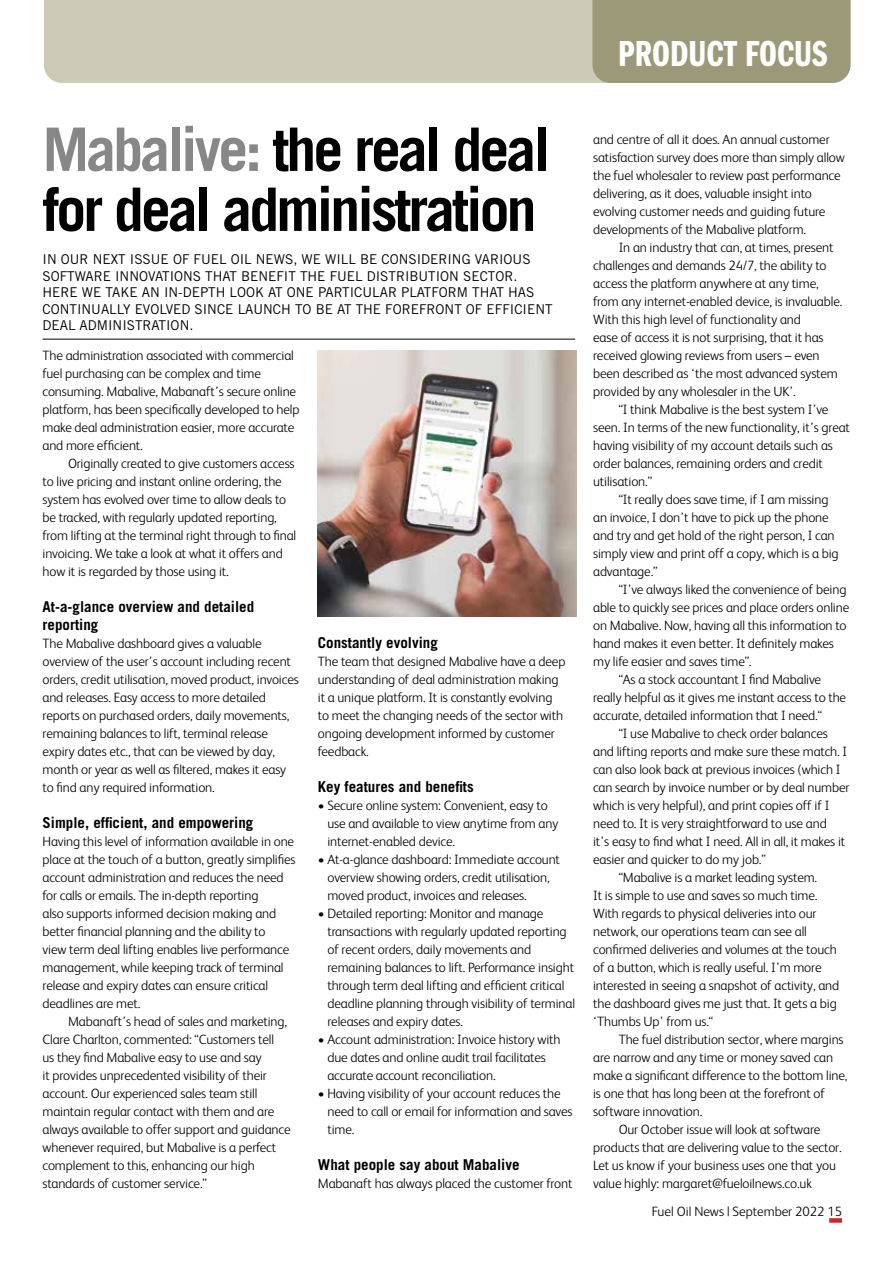
<style>
.page{position:relative;width:893px;height:1263px;background:#fff}
.page>*{position:absolute;margin:0;border:0;box-sizing:border-box;transform-origin:0 0}
.t1{font:700 60px/60px "Trade Gothic LT Std";letter-spacing:-.05em;color:#000}
.t2{font:37.5px "Franklin Gothic LT Pro Dm Cm";color:#fff}
.t3{font:700 15px/18px "Trade Gothic LT Std";color:#000}
.t4{font:300 13.5px/18px "FS Albert";letter-spacing:-.01em;color:#000}
.t5{font:13.5px/16.5px "Trade Gothic LT Std";color:#000}
.s1{color:#878787}
</style>
<div class="page">
<div style="left:829px;top:1218px;width:13px;height:5px;background:#d3232a"></div>
<hr style="left:43px;top:339px;width:532px;height:1px;background:#000">
<div style="left:44px;top:0;width:548px;height:83px;background:#ccc9b7"></div>
<div style="left:592px;top:0;width:258px;height:83px;background:#9b9977"></div>
<img style="left:318px;top:351px;width:259px;height:266px">
<h2 class="t2" style="left:618px;top:33px;width:211px">PRODUCT FOCUS</h2>
<h1 class="t1" style="left:43px;top:119px;width:509px"><span class="s1">Mabalive:</span> the real deal for deal administration</h1>
<p class="t5" style="left:43px;top:251px;width:512px">IN OUR NEXT ISSUE OF FUEL OIL NEWS, WE WILL BE CONSIDERING VARIOUS SOFTWARE INNOVATIONS THAT BENEFIT THE FUEL DISTRIBUTION SECTOR.<br>HERE WE TAKE AN IN-DEPTH LOOK AT ONE PARTICULAR PLATFORM THAT HAS CONTINUALLY EVOLVED SINCE LAUNCH TO BE AT THE FOREFRONT OF EFFICIENT DEAL ADMINISTRATION.</p>
<p class="t4" style="left:43px;top:346px;width:258px">The administration associated with commercial fuel purchasing can be complex and time consuming. Mabalive, Mabanaft’s secure online platform, has been specifically developed to help make deal administration easier, more accurate and more efficient.</p>
<p class="t4" style="left:43px;top:454px;width:255px;text-indent:26px">Originally created to give customers access to live pricing and instant online ordering, the system has evolved over time to allow deals to be tracked, with regularly updated reporting, from lifting at the terminal right through to final invoicing. We take a look at what it offers and how it is regarded by those using it.</p>
<p class="t3" style="left:43px;top:597px;width:213px">At-a-glance overview and detailed reporting</p>
<p class="t4" style="left:43px;top:634px;width:258px">The Mabalive dashboard gives a valuable overview of the user’s account including recent orders, credit utilisation, moved product, invoices and releases. Easy access to more detailed reports on purchased orders, daily movements, remaining balances to lift, terminal release expiry dates etc., that can be viewed by day, month or year as well as filtered, makes it easy to find any required information.</p>
<p class="t3" style="left:43px;top:813px;width:212px">Simple, efficient, and empowering</p>
<p class="t4" style="left:43px;top:832px;width:255px">Having this level of information available in one place at the touch of a button, greatly simplifies account administration and reduces the need for calls or emails. The in-depth reporting<br>also supports informed decision making and better financial planning and the ability to<br>view term deal lifting enables live performance management, while keeping track of terminal release and expiry dates can ensure critical deadlines are met.</p>
<p class="t4" style="left:43px;top:1012px;width:250px;text-indent:26px">Mabanaft’s head of sales and marketing, Clare Charlton, commented: “Customers tell<br>us they find Mabalive easy to use and say<br>it provides unprecedented visibility of their account. Our experienced sales team still maintain regular contact with them and are always available to offer support and guidance whenever required, but Mabalive is a perfect complement to this, enhancing our high standards of customer service.”</p>
<p class="t3" style="left:318px;top:633px;width:121px">Constantly evolving</p>
<p class="t4" style="left:318px;top:652px;width:249px">The team that designed Mabalive have a deep understanding of deal administration making it a unique platform. It is constantly evolving to meet the changing needs of the sector with ongoing development informed by customer feedback.</p>
<p class="t3" style="left:318px;top:777px;width:157px">Key features and benefits</p>
<p class="t4" style="left:327px;top:796px;width:233px;text-indent:-10px">• Secure online system: Convenient, easy to use and available to view anytime from any internet-enabled device.</p>
<p class="t4" style="left:327px;top:850px;width:234px;text-indent:-10px">• At-a-glance dashboard: Immediate account overview showing orders, credit utilisation, moved product, invoices and releases.</p>
<p class="t4" style="left:327px;top:904px;width:249px;text-indent:-10px">• Detailed reporting: Monitor and manage transactions with regularly updated reporting of recent orders, daily movements and remaining balances to lift. Performance insight through term deal lifting and efficient critical deadline planning through visibility of terminal releases and expiry dates.</p>
<p class="t4" style="left:327px;top:1030px;width:235px;text-indent:-10px">• Account administration: Invoice history with due dates and online audit trail facilitates accurate account reconciliation.</p>
<p class="t4" style="left:327px;top:1084px;width:247px;text-indent:-10px">• Having visibility of your account reduces the need to call or email for information and saves time.</p>
<p class="t3" style="left:318px;top:1155px;width:203px">What people say about Mabalive</p>
<p class="t4" style="left:318px;top:1174px;width:256px">Mabanaft has always placed the customer front</p>
<p class="t4" style="left:593px;top:130px;width:253px">and centre of all it does. An annual customer satisfaction survey does more than simply allow the fuel wholesaler to review past performance delivering, as it does, valuable insight into evolving customer needs and guiding future developments of the Mabalive platform.</p>
<p class="t4" style="left:593px;top:238px;width:251px;text-indent:26px">In an industry that can, at times, present challenges and demands 24/7, the ability to access the platform anywhere at any time, from any internet-enabled device, is invaluable.<br>With this high level of functionality and<br>ease of access it is not surprising, that it has received glowing reviews from users – even been described as ‘the most advanced system provided by any wholesaler in the UK’.</p>
<p class="t4" style="left:619px;top:400px;width:211px">“I think Mabalive is the best system I’ve</p>
<p class="t4" style="left:593px;top:418px;width:258px">seen. In terms of the new functionality, it’s great</p>
<p class="t4" style="left:593px;top:436px;width:241px">having visibility of my account details such as</p>
<p class="t4" style="left:593px;top:454px;width:231px">order balances, remaining orders and credit</p>
<p class="t4" style="left:593px;top:472px;width:60px">utilisation.”</p>
<p class="t4" style="left:619px;top:490px;width:211px">“It really does save time, if I am missing</p>
<p class="t4" style="left:593px;top:508px;width:237px">an invoice, I don’t have to pick up the phone</p>
<p class="t4" style="left:593px;top:526px;width:243px">and try and get hold of the right person, I can</p>
<p class="t4" style="left:593px;top:544px;width:247px">simply view and print off a copy, which is a big</p>
<p class="t4" style="left:593px;top:562px;width:66px">advantage.”</p>
<p class="t4" style="left:619px;top:580px;width:229px">“I’ve always liked the convenience of being</p>
<p class="t4" style="left:593px;top:598px;width:258px">able to quickly see prices and place orders online</p>
<p class="t4" style="left:593px;top:616px;width:255px">on Mabalive. Now, having all this information to</p>
<p class="t4" style="left:593px;top:634px;width:242px">hand makes it even better. It definitely makes</p>
<p class="t4" style="left:593px;top:652px;width:160px">my life easier and saves time”.</p>
<p class="t4" style="left:619px;top:670px;width:204px">“As a stock accountant I find Mabalive</p>
<p class="t4" style="left:593px;top:688px;width:255px">really helpful as it gives me instant access to the</p>
<p class="t4" style="left:593px;top:706px;width:230px">accurate, detailed information that I need.“</p>
<p class="t4" style="left:619px;top:724px;width:211px">“I use Mabalive to check order balances</p>
<p class="t4" style="left:593px;top:742px;width:256px">and lifting reports and make sure these match. I</p>
<p class="t4" style="left:593px;top:760px;width:249px">can also look back at previous invoices (which I</p>
<p class="t4" style="left:593px;top:778px;width:258px">can search by invoice number or by deal number</p>
<p class="t4" style="left:593px;top:796px;width:238px">which is very helpful), and print copies off if I</p>
<p class="t4" style="left:593px;top:814px;width:235px">need to. It is very straightforward to use and</p>
<p class="t4" style="left:593px;top:832px;width:254px">it’s easy to find what I need. All in all, it makes it</p>
<p class="t4" style="left:593px;top:850px;width:174px">easier and quicker to do my job.”</p>
<p class="t4" style="left:619px;top:868px;width:200px">“Mabalive is a market leading system.</p>
<p class="t4" style="left:593px;top:886px;width:226px">It is simple to use and saves so much time.</p>
<p class="t4" style="left:593px;top:904px;width:225px">With regards to physical deliveries into our</p>
<p class="t4" style="left:593px;top:922px;width:215px">network, our operations team can see all</p>
<p class="t4" style="left:593px;top:940px;width:245px">confirmed deliveries and volumes at the touch</p>
<p class="t4" style="left:593px;top:958px;width:230px">of a button, which is really useful. I’m more</p>
<p class="t4" style="left:593px;top:976px;width:248px">interested in seeing a snapshot of activity, and</p>
<p class="t4" style="left:593px;top:994px;width:245px">the dashboard gives me just that. It gets a big</p>
<p class="t4" style="left:593px;top:1012px;width:122px">‘Thumbs Up’ from us.“</p>
<p class="t4" style="left:619px;top:1030px;width:226px">The fuel distribution sector, where margins</p>
<p class="t4" style="left:593px;top:1048px;width:241px">are narrow and any time or money saved can</p>
<p class="t4" style="left:593px;top:1066px;width:256px">make a significant difference to the bottom line,</p>
<p class="t4" style="left:593px;top:1084px;width:233px">is one that has long been at the forefront of</p>
<p class="t4" style="left:593px;top:1102px;width:111px">software innovation.</p>
<p class="t4" style="left:619px;top:1120px;width:203px">Our October issue will look at software</p>
<p class="t4" style="left:593px;top:1138px;width:250px">products that are delivering value to the sector.</p>
<p class="t4" style="left:593px;top:1155px;width:244px">Let us know if your business uses one that you</p>
<p class="t4" style="left:593px;top:1173px;width:220px">value highly: margaret@fueloilnews.co.uk</p>
<p class="t4" style="left:652px;top:1202px;width:192px">Fuel Oil News | September 2022 15</p>
</div>
